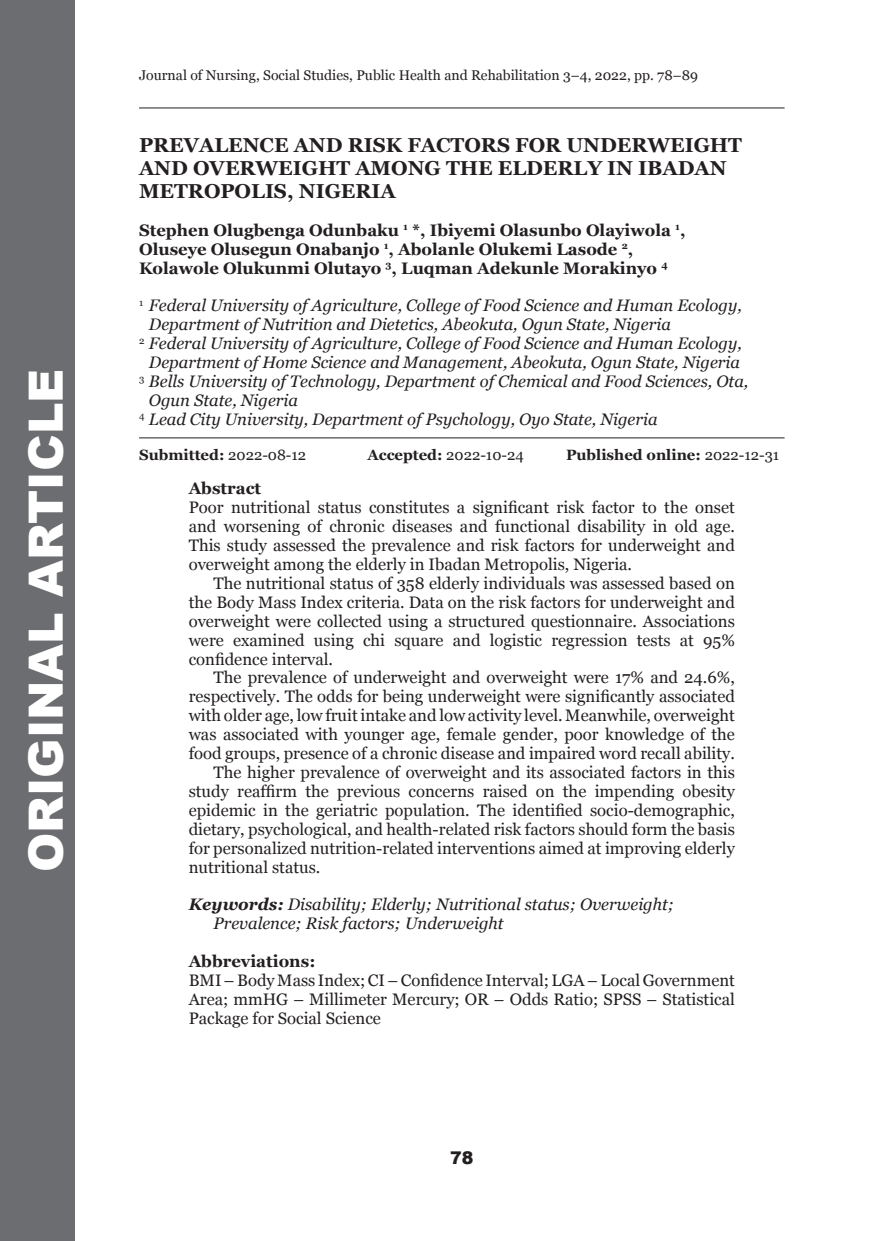
<style>
.page{position:relative;width:874px;height:1241px;background:#fff}
.page>*{position:absolute;margin:0;border:0;box-sizing:border-box;transform-origin:0 0}
.t1{font:900 47.25px "Arial";color:#fff}
.t2{font:700 20.12px/22.8px "Georgia";color:#231f20}
.t3{font:900 17.5px "Arial";color:#231f20}
.t4{font:16.62px/18.9px "Georgia";color:#231f20;text-align:justify}
.t5{font:italic 16.62px/18.9px "Georgia";color:#231f20}
.t6{font:700 16.62px/18.9px "Georgia";color:#231f20}
.t7{font:700 14.88px "Georgia";color:#231f20}
.t8{font:14.88px "Georgia";color:#231f20}
.t9{font:14px "Georgia";color:#231f20}
.s1{font-weight:400}
.s2{font-weight:700}
</style>
<div class="page">
<hr style="left:139px;top:107px;width:645px;height:1px;background:#231f20">
<hr style="left:139px;top:437px;width:645px;height:1px;background:#231f20">
<div style="left:0;top:0;width:74px;height:1240px;background:#6c6d70"></div>
<h1 class="t1" style="left:12px;top:872px;width:505px;rotate:-90deg">ORIGINAL ARTICLE</h1>
<p class="t9" style="left:139px;top:67px;width:560px">Journal of Nursing, Social Studies, Public Health and Rehabilitation 3–4, 2022, pp. 78–89</p>
<p class="t2" style="left:139px;top:134px;width:604px">Prevalence and risk factors for underweight and overweight among the elderly in Ibadan<br>Metropolis, Nigeria</p>
<p class="t6" style="left:139px;top:221px;width:547px">Stephen Olugbenga Odunbaku <sup>1</sup> *, Ibiyemi Olasunbo Olayiwola <sup>1</sup>,<br>Oluseye Olusegun Onabanjo <sup>1</sup>, Abolanle Olukemi Lasode <sup>2</sup>,<br>Kolawole Olukunmi Olutayo <sup>3</sup>, Luqman Adekunle Morakinyo <sup>4</sup></p>
<p class="t5" style="left:139px;top:296px;width:604px"><sup>1</sup> Federal University of Agriculture, College of Food Science and Human Ecology,</p>
<p class="t5" style="left:149px;top:315px;width:523px">Department of Nutrition and Dietetics, Abeokuta, Ogun State, Nigeria</p>
<p class="t5" style="left:139px;top:334px;width:604px"><sup>2</sup> Federal University of Agriculture, College of Food Science and Human Ecology,</p>
<p class="t5" style="left:149px;top:353px;width:592px">Department of Home Science and Management, Abeokuta, Ogun State, Nigeria</p>
<p class="t5" style="left:139px;top:372px;width:610px"><sup>3</sup> Bells University of Technology, Department of Chemical and Food Sciences, Ota,</p>
<p class="t5" style="left:149px;top:391px;width:150px">Ogun State, Nigeria</p>
<p class="t5" style="left:139px;top:410px;width:520px"><sup>4</sup> Lead City University, Department of Psychology, Oyo State, Nigeria</p>
<p class="t7" style="left:139px;top:445px;width:205px">Submitted: <span class="s1">2022-08-12</span> A</p>
<p class="t8" style="left:378px;top:445px;width:146px"><span class="s2">ccepted:</span> 2022-10-24</p>
<p class="t7" style="left:566px;top:445px;width:214px">Published online: <span class="s1">2022-12-31</span></p>
<p class="t6" style="left:189px;top:479px;width:74px">Abstract</p>
<p class="t4" style="left:189px;top:498px;width:547px">Poor nutritional status constitutes a significant risk factor to the onset and worsening of chronic diseases and functional disability in old age.<br>This study assessed the prevalence and risk factors for underweight and overweight among the elderly in Ibadan Metropolis, Nigeria.</p>
<p class="t4" style="left:189px;top:574px;width:547px;text-indent:25px">The nutritional status of 358 elderly individuals was assessed based on the Body Mass Index criteria. Data on the risk factors for underweight and overweight were collected using a structured questionnaire. Associations were examined using chi square and logistic regression tests at 95% confidence interval.</p>
<p class="t4" style="left:213px;top:668px;width:522px">The prevalence of underweight and overweight were 17% and 24.6%,</p>
<p class="t4" style="left:189px;top:687px;width:547px">respectively. The odds for being underweight were significantly associated</p>
<p class="t4" style="left:189px;top:706px;width:547px">with older age, low fruit intake and low activity level. Meanwhile, overweight</p>
<p class="t4" style="left:189px;top:725px;width:547px">was associated with younger age, female gender, poor knowledge of the</p>
<p class="t4" style="left:189px;top:744px;width:547px">food groups, presence of a chronic disease and impaired word recall ability.</p>
<p class="t4" style="left:213px;top:763px;width:522px">The higher prevalence of overweight and its associated factors in this</p>
<p class="t4" style="left:189px;top:782px;width:547px">study reaffirm the previous concerns raised on the impending obesity</p>
<p class="t4" style="left:189px;top:800px;width:547px">epidemic in the geriatric population. The identified socio-demographic,</p>
<p class="t4" style="left:189px;top:819px;width:547px">dietary, psychological, and health-related risk factors should form the basis</p>
<p class="t4" style="left:189px;top:838px;width:547px">for personalized nutrition-related interventions aimed at improving elderly</p>
<p class="t4" style="left:189px;top:857px;width:133px">nutritional status.</p>
<p class="t5" style="left:213px;top:895px;width:462px;text-indent:-25px"><span class="s2">Keywords:</span> Disability; Elderly; Nutritional status; Overweight;<br>Prevalence; Risk factors; Underweight</p>
<p class="t6" style="left:189px;top:951px;width:128px">Abbreviations:</p>
<p class="t4" style="left:189px;top:971px;width:547px">BMI – Body Mass Index; CI – Confidence Interval; LGA – Local Government Area; mmHG – Millimeter Mercury; OR – Odds Ratio; SPSS – Statistical Package for Social Science</p>
<p class="t3" style="left:450px;top:1144px;width:25px">78</p>
</div>
